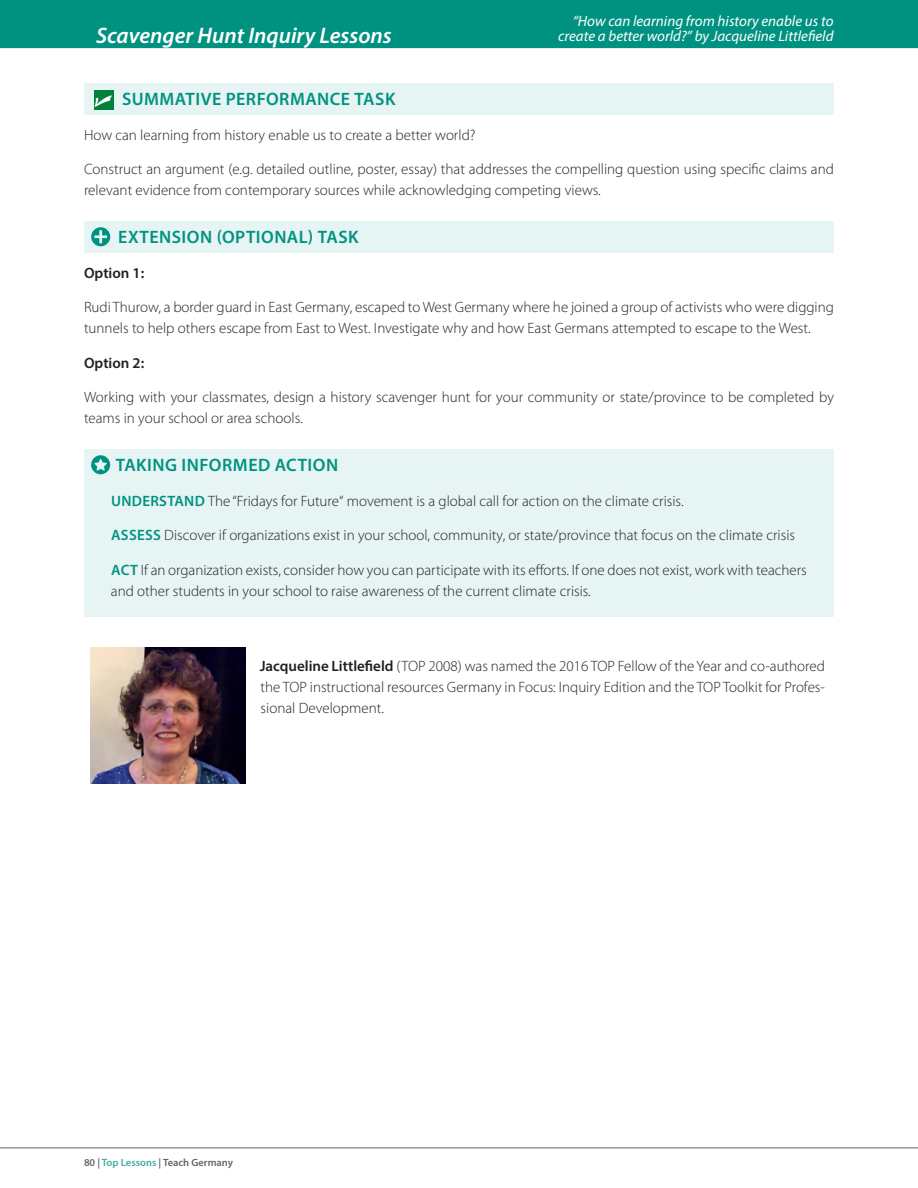
<style>
.page{position:relative;width:918px;height:1188px;background:#fff}
.page>*{position:absolute;margin:0;border:0;box-sizing:border-box;transform-origin:0 0}
.t1{font:italic 600 22.5px "Myriad Pro";color:#fff}
.t2{font:600 18px "Myriad Pro";letter-spacing:.03em;color:#009281}
.t3{font:300 15px/21px "Myriad Pro";color:#231f20}
.t4{font:italic 15px/15px "Myriad Pro";color:#fff;text-align:right}
.t5{font:600 15px "Myriad Pro";color:#231f20}
.t6{font:600 10.5px "Myriad Pro";color:#636466}
.s1{font-weight:600;color:#009281}
.s2{font-weight:600}
.s3{color:#40ada0}
</style>
<div class="page">
<div style="left:0;top:0;width:918px;height:48px;background:#009281"></div>
<hr style="left:0;top:1148px;width:918px;height:1px;background:#636466">
<div style="left:84px;top:83px;width:750px;height:32px;background:#e6f4f3"></div>
<div style="left:94px;top:90px;width:20px;height:20px;background:#007f3d"></div>
<div style="left:84px;top:221px;width:750px;height:32px;background:#e6f4f3"></div>
<div style="left:84px;top:449px;width:750px;height:32px;background:#e6f4f3"></div>
<div style="left:84px;top:476px;width:750px;height:51px;background:#e6f4f3"></div>
<div style="left:84px;top:511px;width:750px;height:51px;background:#e6f4f3"></div>
<div style="left:84px;top:545px;width:750px;height:72px;background:#e6f4f3"></div>
<img style="left:90px;top:647px;width:156px;height:136px">
<svg style="left:91px;top:227px;width:19px;height:19px"></svg>
<svg style="left:91px;top:455px;width:19px;height:19px"></svg>
<h1 class="t1" style="left:96px;top:21px;width:297px">Scavenger Hunt Inquiry Lessons</h1>
<p class="t4" style="left:558px;top:13px;width:277px">“How can learning from history enable us to create a better world?” by Jacqueline Littlefield</p>
<p class="t2" style="left:122px;top:88px;width:275px">SUMMATIVE PERFORMANCE TASK</p>
<p class="t3" style="left:84px;top:124px;width:393px">How can learning from history enable us to create a better world?</p>
<p class="t3" style="left:84px;top:158px;width:751px">Construct an argument (e.g. detailed outline, poster, essay) that addresses the compelling question using specific claims and relevant evidence from contemporary sources while acknowledging competing views.</p>
<p class="t2" style="left:118px;top:226px;width:242px">EXTENSION (OPTIONAL) TASK</p>
<p class="t5" style="left:84px;top:263px;width:62px">Option 1:</p>
<p class="t3" style="left:84px;top:296px;width:751px">Rudi Thurow, a border guard in East Germany, escaped to West Germany where he joined a group of activists who were digging tunnels to help others escape from East to West. Investigate why and how East Germans attempted to escape to the West.</p>
<p class="t5" style="left:84px;top:353px;width:62px">Option 2:</p>
<p class="t3" style="left:84px;top:386px;width:751px">Working with your classmates, design a history scavenger hunt for your community or state/province to be completed by teams in your school or area schools.</p>
<p class="t2" style="left:116px;top:454px;width:224px">TAKING INFORMED ACTION</p>
<p class="t3" style="left:111px;top:490px;width:574px"><span class="s1">UNDERSTAND</span> The “Fridays for Future“ movement is a global call for action on the climate crisis.</p>
<p class="t3" style="left:111px;top:524px;width:685px"><span class="s1">ASSESS</span> Discover if organizations exist in your school, community, or state/province that focus on the climate crisis</p>
<p class="t3" style="left:111px;top:559px;width:697px"><span class="s1">ACT</span> If an organization exists, consider how you can participate with its efforts. If one does not exist, work with teachers and other students in your school to raise awareness of the current climate crisis.</p>
<p class="t3" style="left:260px;top:655px;width:567px;text-align:justify"><span class="s2">Jacqueline Littlefield</span> (TOP 2008) was named the 2016 TOP Fellow of the Year and co-authored the TOP instructional resources Germany in Focus: Inquiry Edition and the TOP Toolkit for Profes&shy;sional Development.</p>
<p class="t6" style="left:84px;top:1156px;width:151px">80 | <span class="s3">Top Lessons</span> | Teach Germany</p>
</div>
